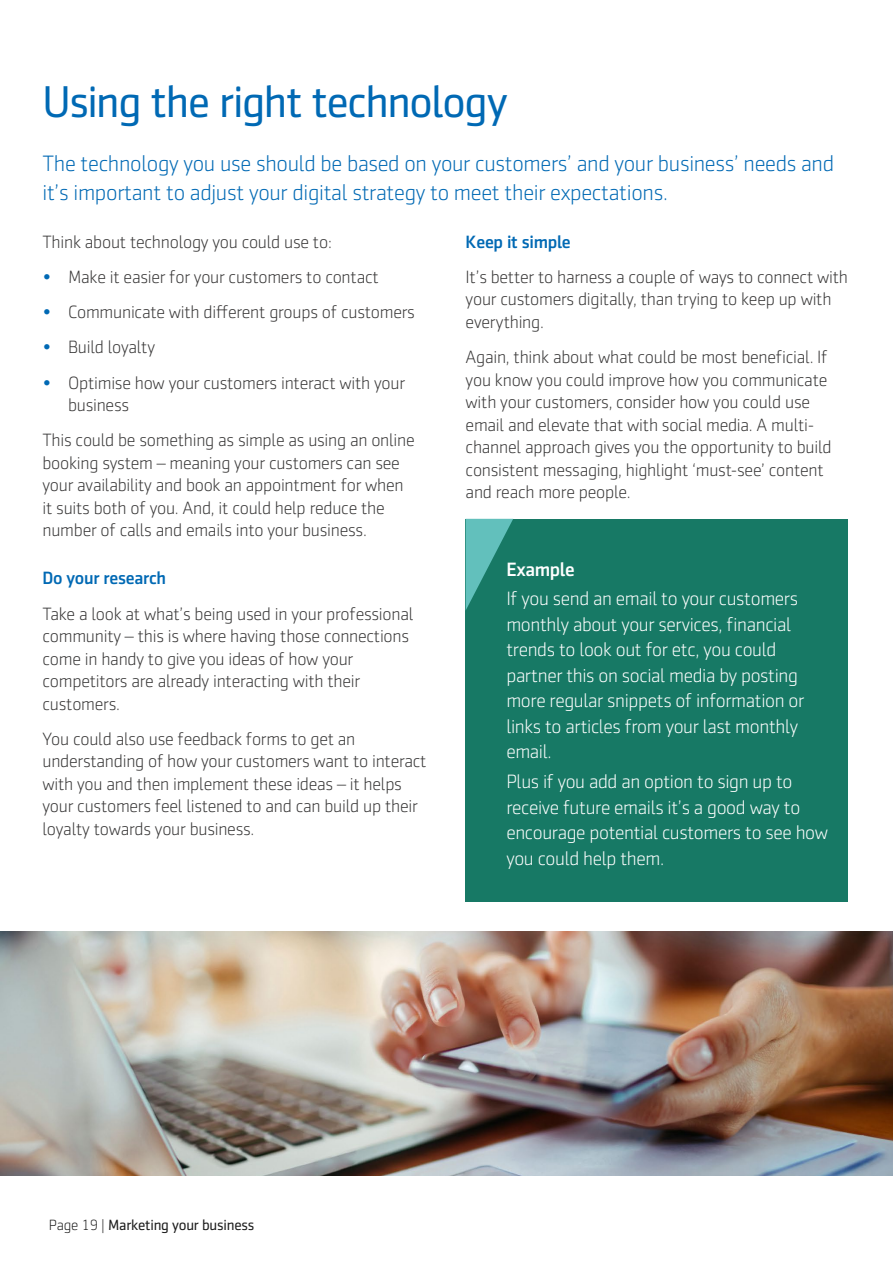
<style>
.page{position:relative;width:893px;height:1263px;background:#fff}
.page>*{position:absolute;margin:0;border:0;box-sizing:border-box;transform-origin:0 0}
.t1{font:45px "Sentico Sans DT";letter-spacing:-.03em;color:#0069b4}
.t2{font:300 22.5px/28.5px "Sentico Sans DT";letter-spacing:-.015em;color:#0069b4}
.t3{font:300 19.5px/25.5px "Sentico Sans DT";letter-spacing:-.02em;color:#fff}
.t4{font:500 19.5px "Sentico Sans DT";letter-spacing:-.02em;color:#fff}
.t5{font:300 18px/22.5px "Sentico Sans DT";letter-spacing:-.015em;color:#373636}
.t6{font:500 18px "Sentico Sans DT";letter-spacing:-.015em;color:#0069b4}
.t7{font:15px "Sentico Sans DT";letter-spacing:-.015em;color:#1d1d1d}
.s1{color:#0069b4}
.s2{font-weight:300}
</style>
<div class="page">
<div style="left:466px;top:519px;width:382px;height:382px;background:#177965"></div>
<svg style="left:466px;top:519px;width:47px;height:91px"></svg>
<img style="left:0;top:931px;width:893px;height:245px">
<h1 class="t1" style="left:43px;top:77px;width:467px">Using the right technology</h1>
<p class="t2" style="left:43px;top:149px;width:793px">The technology you use should be based on your customers’ and your business’ needs and it’s important to adjust your digital strategy to meet their expectations.</p>
<p class="t5" style="left:43px;top:230px;width:291px">Think about technology you could use to:</p>
<p class="t5" style="left:43px;top:266px;width:338px"><span class="s1">•</span> Make it easier for your customers to contact</p>
<p class="t5" style="left:43px;top:301px;width:374px"><span class="s1">•</span> Communicate with diferent groups of customers</p>
<p class="t5" style="left:43px;top:336px;width:114px"><span class="s1">•</span> Build loyalty</p>
<p class="t5" style="left:68px;top:371px;width:339px;text-indent:-26px"><span class="s1">•</span> Optimise how your customers interact with your business</p>
<p class="t5" style="left:43px;top:429px;width:374px">This could be something as simple as using an online booking system – meaning your customers can see your availability and book an appointment for when it suits both of you. And, it could help reduce the number of calls and emails into your business.</p>
<p class="t6" style="left:43px;top:568px;width:125px">Do your research</p>
<p class="t5" style="left:43px;top:602px;width:372px">Take a look at what’s being used in your professional community – this is where having those connections come in handy to give you ideas of how your competitors are already interacting with their customers.</p>
<p class="t5" style="left:43px;top:728px;width:386px">You could also use feedback forms to get an understanding of how your customers want to interact with you and then implement these ideas – it helps your customers feel listened to and can build up their loyalty towards your business.</p>
<p class="t6" style="left:466px;top:231px;width:107px">Keep it simple</p>
<p class="t5" style="left:466px;top:266px;width:384px">It’s better to harness a couple of ways to connect with your customers digitally, than trying to keep up with everything.</p>
<p class="t5" style="left:466px;top:346px;width:367px">Again, think about what could be most benefcial. If you know you could improve how you communicate with your customers, consider how you could use email and elevate that with social media. A multi&shy;channel approach gives you the opportunity to build consistent messaging, highlight ‘must-see’ content and reach more people.</p>
<p class="t4" style="left:506px;top:558px;width:70px">Example</p>
<p class="t3" style="left:506px;top:586px;width:299px">If you send an email to your customers monthly about your services, fnancial trends to look out for etc, you could partner this on social media by posting more regular snippets of information or links to articles from your last monthly email.</p>
<p class="t3" style="left:506px;top:769px;width:323px">Plus if you add an option to sign up to receive future emails it’s a good way to encourage potential customers to see how you could help them.</p>
<p class="t7" style="left:49px;top:1217px;width:207px"><span class="s2">Page 19 |</span> Marketing your business</p>
</div>
